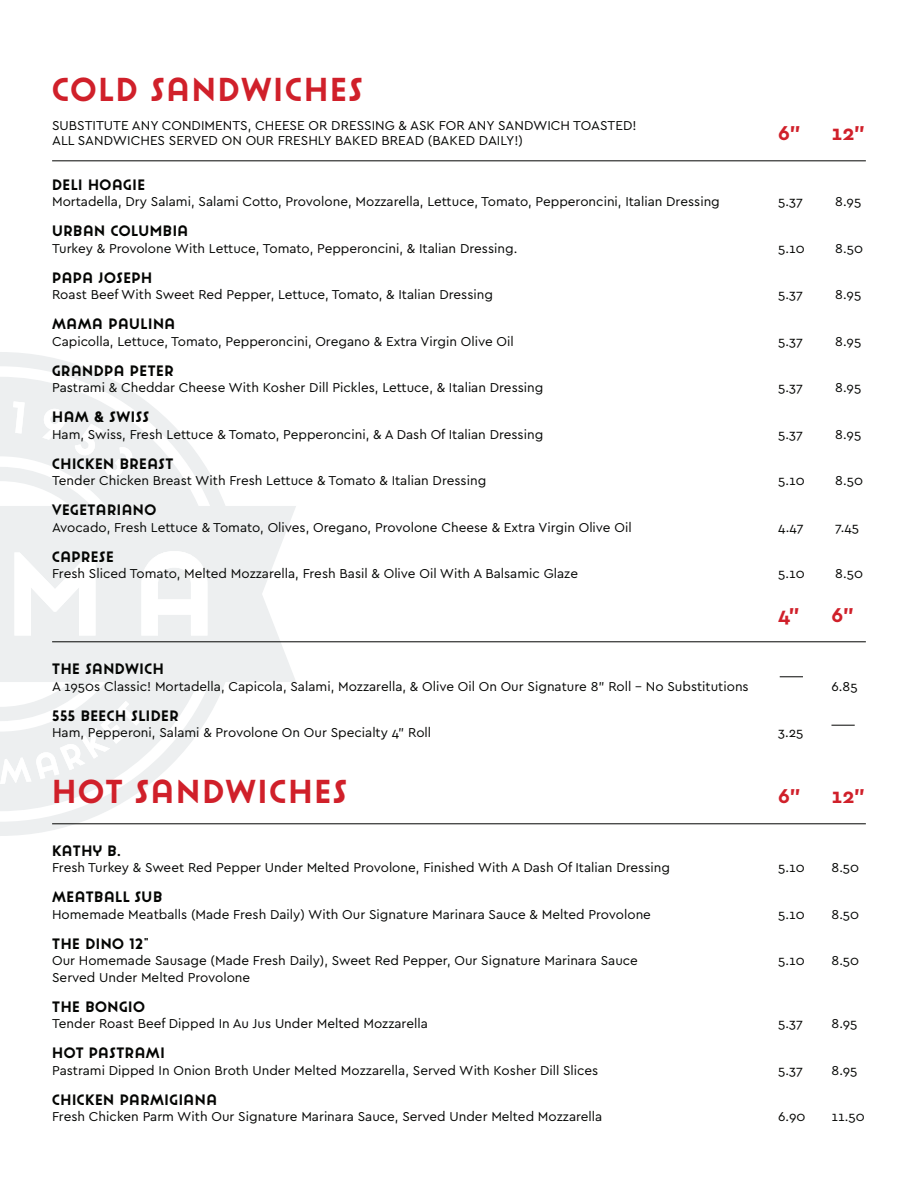
<style>
.page{position:relative;width:918px;height:1188px;background:#fff}
.page>*{position:absolute;margin:0;border:0;box-sizing:border-box;transform-origin:0 0}
.t1{font:700 33px "Uomo";letter-spacing:.06em;color:#d0202a}
.t2{font:700 21px "Cera GR";color:#d0202a}
.t3{font:700 15px "Uomo";letter-spacing:.04em;color:#040503}
.t4{font:13.5px/15px "Cera GR";color:#040503}
</style>
<div class="page">
<svg style="left:0;top:352px;width:226px;height:484px"></svg>
<svg style="left:0;top:377px;width:199px;height:434px"></svg>
<svg style="left:207px;top:506px;width:89px;height:176px;fill:#edeff0"></svg>
<svg style="left:0;top:401px;width:207px;height:383px"></svg>
<hr style="left:52px;top:160px;width:814px;height:1px;background:#040503">
<hr style="left:52px;top:823px;width:814px;height:1px;background:#040503">
<hr style="left:52px;top:641px;width:814px;height:1px;background:#040503">
<svg style="left:780px;top:676px;width:23px;height:1px"></svg>
<svg style="left:831px;top:725px;width:24px;height:1px"></svg>
<h1 class="t1" style="left:52px;top:72px;width:312px">COLD SANDWICHES</h1>
<p class="t4" style="left:52px;top:119px;width:586px">SUBSTITUTE ANY CONDIMENTS, CHEESE OR DRESSING &amp; ASK FOR ANY SANDWICH TOASTED!<br>ALL SANDWICHES SERVED ON OUR FRESHLY BAKED BREAD (BAKED DAILY!)</p>
<h2 class="t2" style="left:778px;top:121px;width:24px">6"</h2>
<h2 class="t2" style="left:832px;top:121px;width:35px">12"</h2>
<p class="t3" style="left:52px;top:176px;width:94px">DELI HOAGIE</p>
<p class="t4" style="left:52px;top:194px;width:669px">Mortadella, Dry Salami, Salami Cotto, Provolone, Mozzarella, Lettuce, Tomato, Pepperoncini, Italian Dressing</p>
<p class="t4" style="left:778px;top:194px;width:26px">5.37</p>
<p class="t4" style="left:835px;top:194px;width:28px">8.95</p>
<p class="t3" style="left:52px;top:223px;width:138px">URBAN COLUMBIA</p>
<p class="t4" style="left:52px;top:241px;width:467px">Turkey &amp; Provolone With Lettuce, Tomato, Pepperoncini, &amp; Italian Dressing.</p>
<p class="t4" style="left:778px;top:241px;width:28px">5.10</p>
<p class="t4" style="left:835px;top:241px;width:29px">8.50</p>
<p class="t3" style="left:52px;top:269px;width:102px">PAPA JOSEPH</p>
<p class="t4" style="left:52px;top:287px;width:442px">Roast Beef With Sweet Red Pepper, Lettuce, Tomato, &amp; Italian Dressing</p>
<p class="t4" style="left:778px;top:287px;width:26px">5.37</p>
<p class="t4" style="left:835px;top:287px;width:28px">8.95</p>
<p class="t3" style="left:52px;top:316px;width:125px">MAMA PAULINA</p>
<p class="t4" style="left:52px;top:334px;width:463px">Capicolla, Lettuce, Tomato, Pepperoncini, Oregano &amp; Extra Virgin Olive Oil</p>
<p class="t4" style="left:778px;top:334px;width:26px">5.37</p>
<p class="t4" style="left:835px;top:334px;width:28px">8.95</p>
<p class="t3" style="left:52px;top:362px;width:123px">GRANDPA PETER</p>
<p class="t4" style="left:52px;top:380px;width:493px">Pastrami &amp; Cheddar Cheese With Kosher Dill Pickles, Lettuce, &amp; Italian Dressing</p>
<p class="t4" style="left:778px;top:380px;width:26px">5.37</p>
<p class="t4" style="left:835px;top:380px;width:28px">8.95</p>
<p class="t3" style="left:52px;top:409px;width:98px">HAM &amp; SWISS</p>
<p class="t4" style="left:52px;top:427px;width:493px">Ham, Swiss, Fresh Lettuce &amp; Tomato, Pepperoncini, &amp; A Dash Of Italian Dressing</p>
<p class="t4" style="left:778px;top:427px;width:26px">5.37</p>
<p class="t4" style="left:835px;top:427px;width:28px">8.95</p>
<p class="t3" style="left:52px;top:455px;width:123px">CHICKEN BREAST</p>
<p class="t4" style="left:52px;top:473px;width:436px">Tender Chicken Breast With Fresh Lettuce &amp; Tomato &amp; Italian Dressing</p>
<p class="t4" style="left:778px;top:473px;width:28px">5.10</p>
<p class="t4" style="left:835px;top:473px;width:29px">8.50</p>
<p class="t3" style="left:52px;top:502px;width:106px">VEGETARIANO</p>
<p class="t4" style="left:52px;top:520px;width:581px">Avocado, Fresh Lettuce &amp; Tomato, Olives, Oregano, Provolone Cheese &amp; Extra Virgin Olive Oil</p>
<p class="t4" style="left:778px;top:520px;width:27px">4.47</p>
<p class="t4" style="left:835px;top:520px;width:25px">7.45</p>
<p class="t3" style="left:52px;top:548px;width:63px">CAPRESE</p>
<p class="t4" style="left:52px;top:566px;width:528px">Fresh Sliced Tomato, Melted Mozzarella, Fresh Basil &amp; Olive Oil With A Balsamic Glaze</p>
<p class="t4" style="left:778px;top:566px;width:28px">5.10</p>
<p class="t4" style="left:835px;top:566px;width:29px">8.50</p>
<h2 class="t2" style="left:778px;top:603px;width:23px">4"</h2>
<h2 class="t2" style="left:832px;top:603px;width:24px">6"</h2>
<p class="t3" style="left:52px;top:661px;width:113px">THE SANDWICH</p>
<p class="t4" style="left:52px;top:679px;width:698px">A 1950s Classic! Mortadella, Capicola, Salami, Mozzarella, &amp; Olive Oil On Our Signature 8" Roll – No Substitutions</p>
<p class="t4" style="left:832px;top:679px;width:28px">6.85</p>
<p class="t3" style="left:52px;top:707px;width:128px">555 BEECH SLIDER</p>
<p class="t4" style="left:52px;top:725px;width:381px">Ham, Pepperoni, Salami &amp; Provolone On Our Specialty 4" Roll</p>
<p class="t4" style="left:778px;top:725px;width:27px">3.25</p>
<h1 class="t1" style="left:52px;top:774px;width:296px">HOT SANDWICHES</h1>
<h2 class="t2" style="left:778px;top:784px;width:24px">6"</h2>
<h2 class="t2" style="left:832px;top:784px;width:35px">12"</h2>
<p class="t3" style="left:52px;top:842px;width:70px">KATHY B.</p>
<p class="t4" style="left:52px;top:860px;width:619px">Fresh Turkey &amp; Sweet Red Pepper Under Melted Provolone, Finished With A Dash Of Italian Dressing</p>
<p class="t4" style="left:778px;top:860px;width:28px">5.10</p>
<p class="t4" style="left:832px;top:860px;width:29px">8.50</p>
<p class="t3" style="left:52px;top:889px;width:112px">MEATBALL SUB</p>
<p class="t4" style="left:52px;top:907px;width:600px">Homemade Meatballs (Made Fresh Daily) With Our Signature Marinara Sauce &amp; Melted Provolone</p>
<p class="t4" style="left:778px;top:907px;width:28px">5.10</p>
<p class="t4" style="left:832px;top:907px;width:29px">8.50</p>
<p class="t3" style="left:52px;top:935px;width:98px">THE DINO 12"</p>
<p class="t4" style="left:52px;top:953px;width:587px">Our Homemade Sausage (Made Fresh Daily), Sweet Red Pepper, Our Signature Marinara Sauce</p>
<p class="t4" style="left:778px;top:953px;width:28px">5.10</p>
<p class="t4" style="left:832px;top:953px;width:29px">8.50</p>
<p class="t4" style="left:52px;top:970px;width:200px">Served Under Melted Provolone</p>
<p class="t3" style="left:52px;top:998px;width:94px">THE BONGIO</p>
<p class="t4" style="left:52px;top:1016px;width:377px">Tender Roast Beef Dipped In Au Jus Under Melted Mozzarella</p>
<p class="t4" style="left:778px;top:1016px;width:26px">5.37</p>
<p class="t4" style="left:832px;top:1016px;width:28px">8.95</p>
<p class="t3" style="left:52px;top:1045px;width:114px">HOT PASTRAMI</p>
<p class="t4" style="left:52px;top:1063px;width:548px">Pastrami Dipped In Onion Broth Under Melted Mozzarella, Served With Kosher Dill Slices</p>
<p class="t4" style="left:778px;top:1063px;width:26px">5.37</p>
<p class="t4" style="left:832px;top:1063px;width:28px">8.95</p>
<p class="t3" style="left:52px;top:1091px;width:166px">CHICKEN PARMIGIANA</p>
<p class="t4" style="left:52px;top:1109px;width:552px">Fresh Chicken Parm With Our Signature Marinara Sauce, Served Under Melted Mozzarella</p>
<p class="t4" style="left:778px;top:1109px;width:29px">6.90</p>
<p class="t4" style="left:832px;top:1109px;width:35px">11.50</p>
</div>
